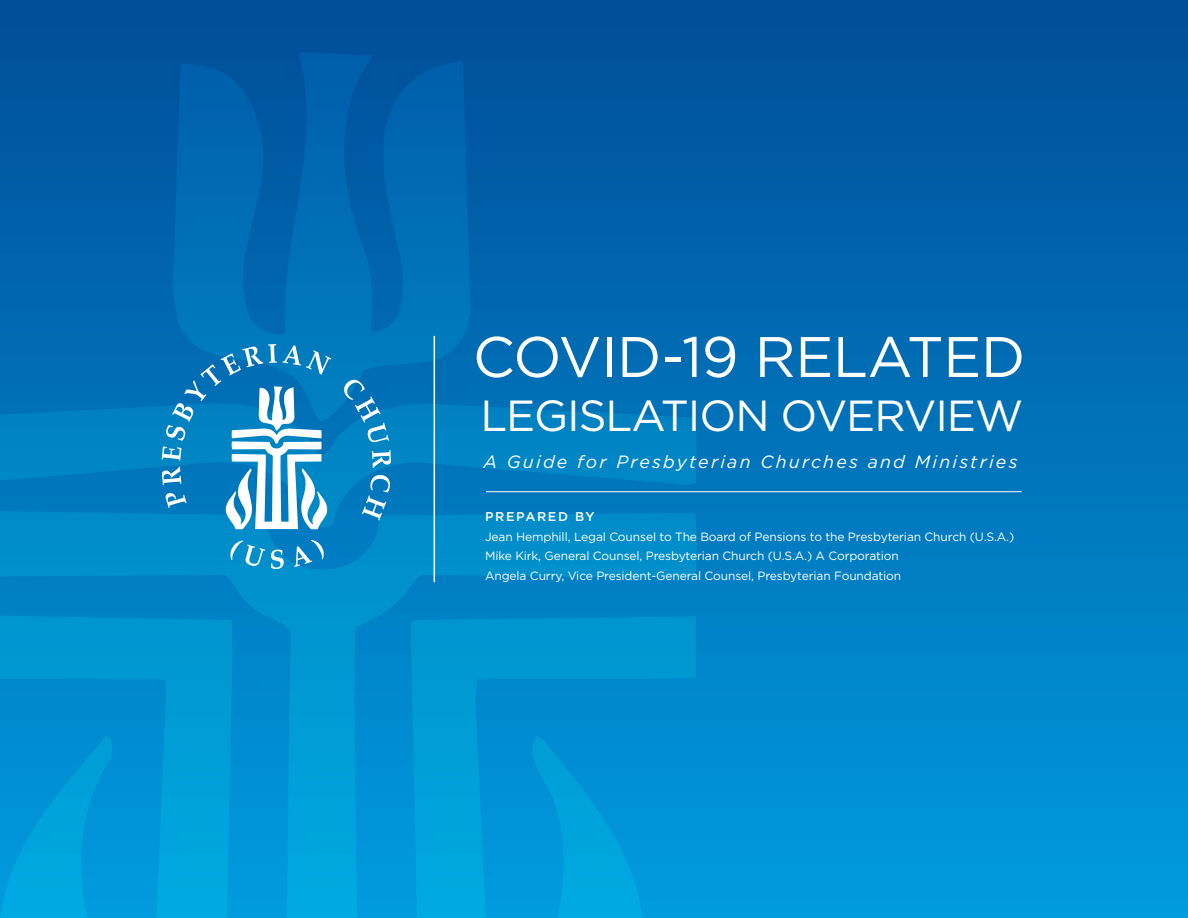
<style>
.page{position:relative;width:1188px;height:918px;background:#fff}
.page>*{position:absolute;margin:0;border:0;box-sizing:border-box;transform-origin:0 0}
.t1{font:57px "Gotham";letter-spacing:-.01em;color:#fff}
.t2{font:43.5px "Gotham";letter-spacing:-.025em;color:#fff}
.t3{font:italic 17.85px "Gotham";letter-spacing:.125em;color:#fff}
.t4{font:500 12.75px "Gotham";letter-spacing:.125em;color:#fff}
.t5{font:12px "Gotham";letter-spacing:-.01em;color:#fff}
</style>
<div class="page">
<div style="left:0;top:0;width:1188px;height:918px;background:linear-gradient(to bottom,#004d98,#009cde)"></div>
<svg style="left:173px;top:52px;width:297px;height:351px;background:#0068b0"></svg>
<svg style="left:0;top:403px;width:698px;height:107px;background:#007ec0"></svg>
<svg style="left:0;top:510px;width:698px;height:408px;background:#0091d0"></svg>
<svg style="left:0;top:736px;width:140px;height:182px;background:#0099d8"></svg>
<svg style="left:511px;top:736px;width:197px;height:182px;background:#0097d8"></svg>
<svg style="left:162px;top:344px;width:169px;height:185px"></svg>
<svg style="left:344px;top:380px;width:45px;height:62px;background:#238ac5"></svg>
<svg style="left:372px;top:450px;width:19px;height:18px"></svg>
<svg style="left:362px;top:475px;width:28px;height:45px"></svg>
<svg style="left:230px;top:541px;width:35px;height:25px"></svg>
<svg style="left:271px;top:550px;width:13px;height:19px"></svg>
<svg style="left:294px;top:540px;width:30px;height:27px"></svg>
<hr style="left:434px;top:336px;width:1px;height:246px;background:#fff">
<hr style="left:486px;top:491px;width:536px;height:1px;background:#fff">
<p class="t1" style="left:473px;top:325px;width:554px">COVID-19 RELATED</p>
<p class="t2" style="left:480px;top:391px;width:544px">LEGISLATION OVERVIEW</p>
<p class="t3" style="left:483px;top:452px;width:536px">A Guide for Presbyterian Churches and Ministries</p>
<p class="t4" style="left:485px;top:510px;width:111px">PREPARED BY</p>
<p class="t5" style="left:485px;top:530px;width:531px">Jean Hemphill, Legal Counsel to The Board of Pensions to the Presbyterian Church (U.S.A.)</p>
<p class="t5" style="left:485px;top:549px;width:415px">Mike Kirk, General Counsel, Presbyterian Church (U.S.A.) A Corporation</p>
<p class="t5" style="left:485px;top:569px;width:418px">Angela Curry, Vice President-General Counsel, Presbyterian Foundation</p>
</div>
